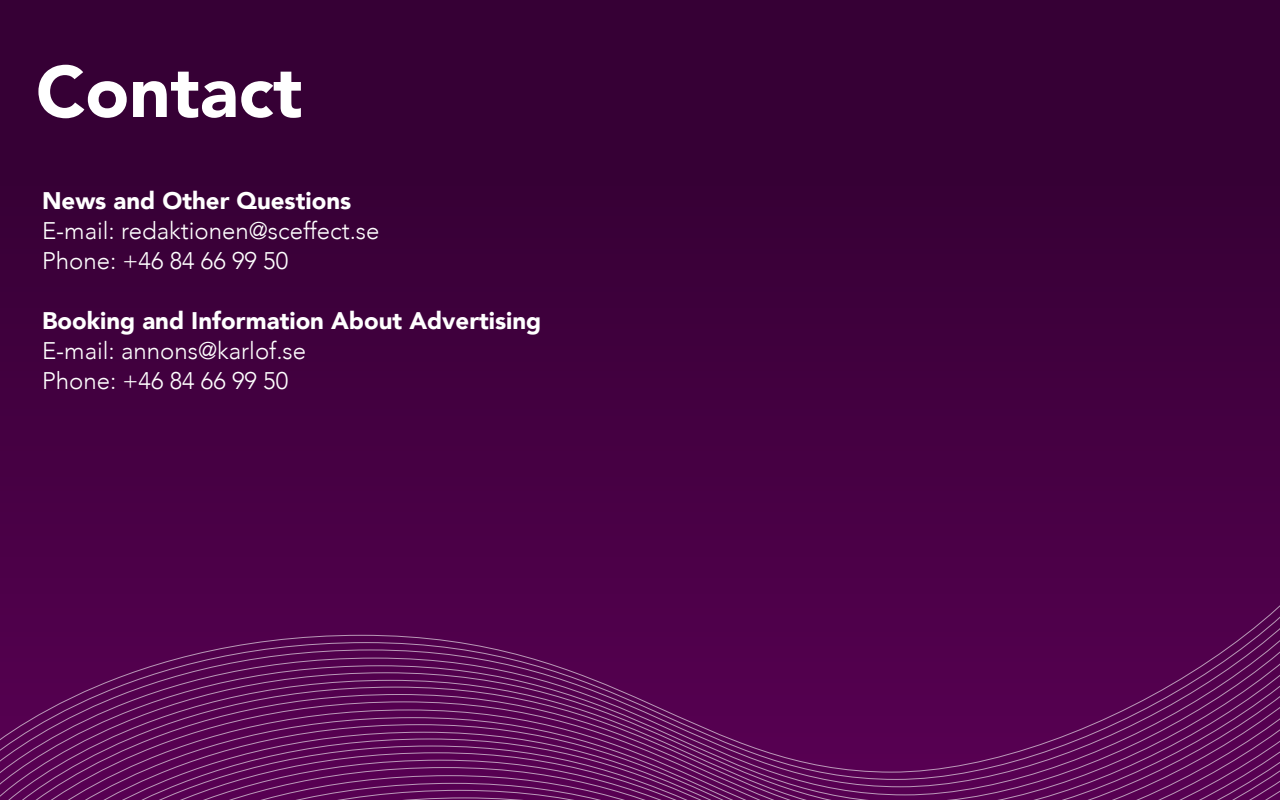
<style>
.page{position:relative;width:1280px;height:800px;background:#fff}
.page>*{position:absolute;margin:0;border:0;box-sizing:border-box;transform-origin:0 0}
.t1{font:900 72px "Avenir";color:#fff}
.t2{font:300 24px/30px "Avenir";color:#fff}
.t3{font:900 24px "Avenir";color:#fff}
</style>
<div class="page">
<div style="left:0;top:0;width:1280px;height:800px;background:linear-gradient(to right,#3d003b,#3d003b)"></div>
<svg style="left:8px;top:550px;width:33px;height:250px;background:#550551"></svg>
<div style="left:41px;top:550px;width:1239px;height:250px;background:#4c0048"></div>
<svg style="left:82px;top:595px;width:1198px;height:205px;background:#5a0a55"></svg>
<h1 class="t1" style="left:36px;top:62px;width:268px">Contact</h1>
<p class="t3" style="left:42px;top:191px;width:311px">News and Other Questions</p>
<p class="t2" style="left:42px;top:218px;width:339px">E-mail: redaktionen@sceffect.se<br>Phone: +46 84 66 99 50</p>
<p class="t3" style="left:42px;top:311px;width:501px">Booking and Information About Advertising</p>
<p class="t2" style="left:42px;top:338px;width:266px">E-mail: annons@karlof.se<br>Phone: +46 84 66 99 50</p>
</div>
